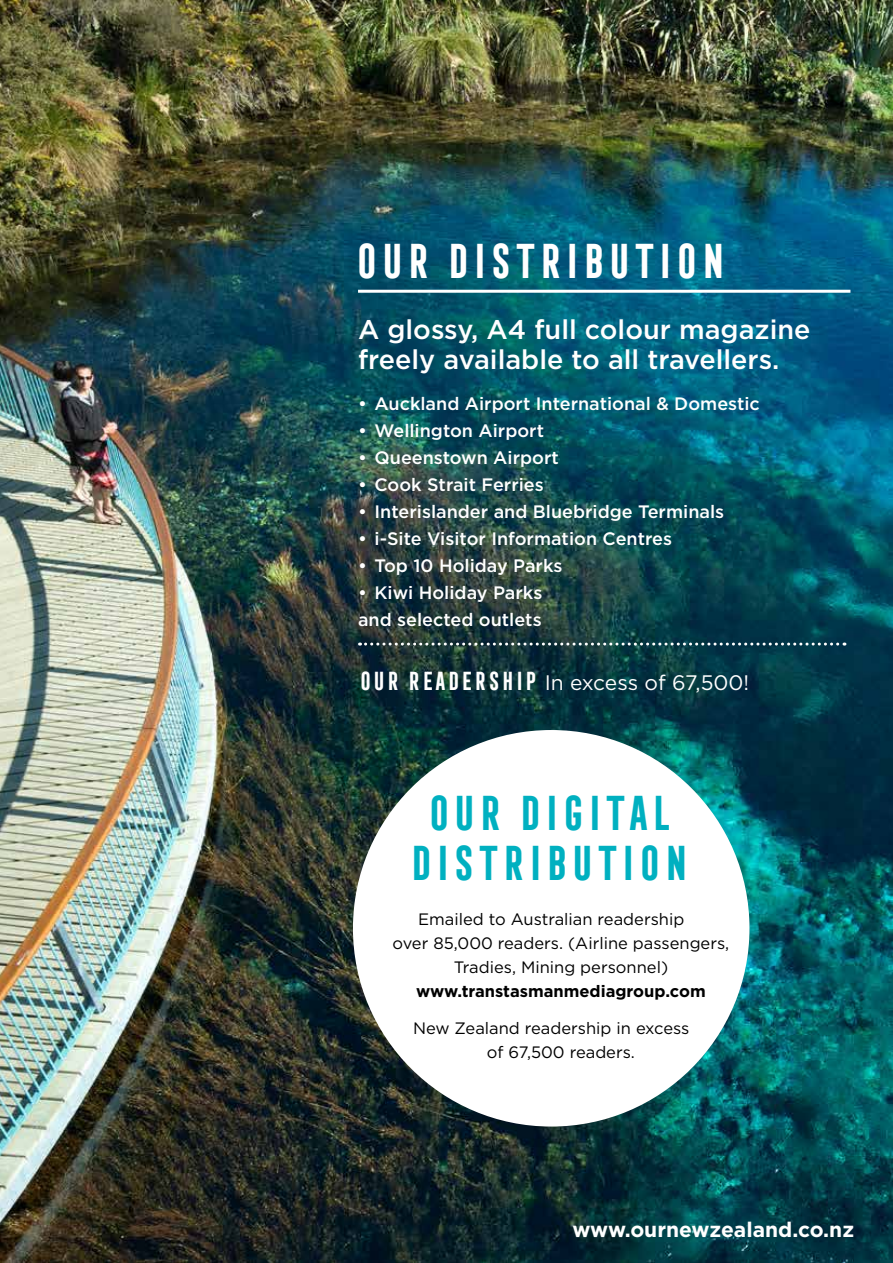
<style>
.page{position:relative;width:893px;height:1263px;background:#fff}
.page>*{position:absolute;margin:0;border:0;box-sizing:border-box;transform-origin:0 0}
.t1{font:700 45px/49.5px "Frontage Condensed";color:#00b0c0;text-align:center}
.t2{font:700 45px "Frontage Condensed";color:#fff}
.t3{font:500 27px/30px "Gotham";color:#fff}
.t4{font:21px "Gotham";letter-spacing:-.005em;color:#fff}
.t5{font:700 21px "Gotham";color:#fff}
.t6{font:500 18px/27px "Gotham";color:#fff}
.t7{font:16.5px/24px "Gotham";color:#000}
.t8{font:700 16.5px "Gotham";color:#000}
.s1{font-family:"Frontage Condensed";font-weight:700;font-size:24px}
</style>
<div class="page">
<img style="left:0;top:0;width:893px;height:1263px">
<hr style="left:358px;top:290px;width:492px;height:3px;background:#fff">
<svg style="left:360px;top:642px;width:485px;height:3px"></svg>
<div style="left:353px;top:730px;width:396px;height:396px;background:#fff;border-radius:50%"></div>
<h1 class="t2" style="left:353px;top:236px;width:374px">OUR DISTRIBUTION</h1>
<h2 class="t3" style="left:358px;top:314px;width:454px">A glossy, A4 full colour magazine freely available to all travellers.</h2>
<p class="t6" style="left:358px;top:390px;width:403px">• Auckland Airport International &amp; Domestic</p>
<p class="t6" style="left:358px;top:417px;width:188px">• Wellington Airport</p>
<p class="t6" style="left:358px;top:444px;width:202px">• Queenstown Airport</p>
<p class="t6" style="left:358px;top:471px;width:187px">• Cook Strait Ferries</p>
<p class="t6" style="left:358px;top:498px;width:368px">• Interislander and Bluebridge Terminals</p>
<p class="t6" style="left:358px;top:525px;width:316px">• i-Site Visitor Information Centres</p>
<p class="t6" style="left:358px;top:552px;width:206px">• Top 10 Holiday Parks</p>
<p class="t6" style="left:358px;top:579px;width:186px">• Kiwi Holiday Parks and selected outlets</p>
<p class="t4" style="left:358px;top:669px;width:393px"><span class="s1">OUR READERSHIP</span> In excess of 67,500!</p>
<h1 class="t1" style="left:407px;top:788px;width:283px">OUR DIGITAL<br>DISTRIBUTION</h1>
<p class="t7" style="left:418px;top:907px;width:268px">Emailed to Australian readership</p>
<p class="t7" style="left:393px;top:931px;width:338px">over 85,000 readers. (Airline passengers,</p>
<p class="t7" style="left:454px;top:955px;width:216px">Tradies, Mining personnel)</p>
<p class="t8" style="left:416px;top:980px;width:291px">www.transtasmanmediagroup.com</p>
<p class="t7" style="left:487px;top:1015px;width:204px;text-indent:-74px">New Zealand readership in excess of 67,500 readers.</p>
<p class="t5" style="left:572px;top:1216px;width:283px">www.ournewzealand.co.nz</p>
</div>
